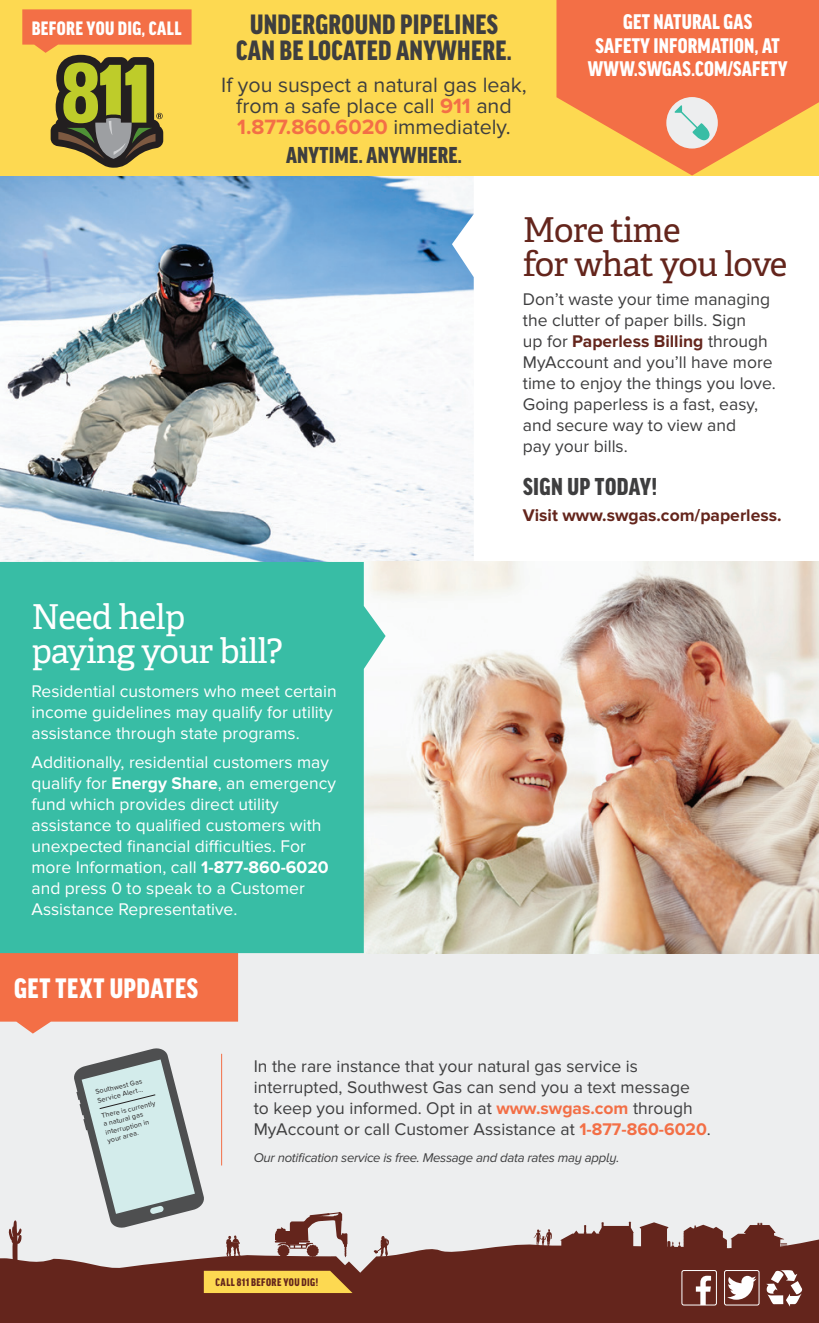
<style>
.page{position:relative;width:819px;height:1323px;background:#fff}
.page>*{position:absolute;margin:0;border:0;box-sizing:border-box;transform-origin:0 0}
.t1{font:34.3px/34.3px "Adelle";letter-spacing:-.025em;color:#fff}
.t2{font:34.3px/34.3px "Adelle";letter-spacing:-.03em;color:#64251c}
.t3{font:900 condensed 29.93px "Good Headline Pro";letter-spacing:.02em;color:#fff}
.t4{font:900 condensed 29.75px/26.2px "Good Headline Pro";letter-spacing:.01em;color:#3e3e3f;text-align:center}
.t5{font:900 condensed 26.07px "Good Headline Pro";letter-spacing:.015em;color:#3e3e3f}
.t6{font:900 condensed 24.5px "Good Headline Pro";letter-spacing:.01em;color:#3e3e3f}
.t7{font:900 condensed 22.57px/23.3px "Good Headline Pro";letter-spacing:.01em;color:#fff;text-align:center}
.t8{font:21.53px/21px "Proxima Nova";color:#3e3e3f;text-align:center}
.t9{font:900 condensed 20.65px "Good Headline Pro";letter-spacing:.02em;color:#fff}
.t10{font:17.5px/21px "Proxima Nova";color:#3e3e3f}
.t11{font:17.5px/21px "Proxima Nova";color:#fff}
.t12{font:700 17.5px "Proxima Nova";color:#64251c}
.t13{font:italic 13.12px "Proxima Nova";letter-spacing:-.02em;color:#3e3e3f}
.t14{font:900 condensed 11.72px "Good Headline Pro";letter-spacing:.035em;color:#64251c}
.t15{font:7px/8.4px "Proxima Nova";color:#231f20}
.s1{font-weight:700;color:#f36f46}
.s2{font-weight:700;color:#64251c}
.s3{font-weight:700}
</style>
<div class="page">
<img style="left:0;top:176px;width:452px;height:386px">
<svg style="left:452px;top:176px;width:367px;height:386px"></svg>
<div style="left:0;top:953px;width:819px;height:336px;background:#edeeef"></div>
<svg style="left:0;top:953px;width:238px;height:81px;background:#f1815e"></svg>
<hr style="left:221px;top:1054px;width:1px;height:112px;background:#f36f46">
<svg style="left:0;top:1232px;width:819px;height:91px;fill:#64251c"></svg>
<svg style="left:560px;top:1222px;width:74px;height:28px"></svg>
<svg style="left:640px;top:1222px;width:156px;height:28px"></svg>
<svg style="left:534px;top:1229px;width:18px;height:18px"></svg>
<svg style="left:9px;top:1220px;width:13px;height:46px"></svg>
<svg style="left:275px;top:1212px;width:72px;height:45px"></svg>
<svg style="left:374px;top:1236px;width:15px;height:21px"></svg>
<div style="left:0;top:0;width:819px;height:176px;background:#fdd951"></div>
<svg style="left:556px;top:0;width:263px;height:176px;fill:#f36f46"></svg>
<svg style="left:22px;top:9px;width:170px;height:159px"></svg>
<div style="left:666px;top:97px;width:52px;height:52px;background:#edeeef;border-radius:50%"></div>
<svg style="left:675px;top:105px;width:35px;height:35px"></svg>
<div style="left:724px;top:1270px;width:35px;height:35px;border:1px solid #fff;border-radius:2px"></div>
<svg style="left:727px;top:1276px;width:29px;height:24px"></svg>
<div style="left:681px;top:1270px;width:36px;height:35px;border:1px solid #fff;border-radius:2px"></div>
<svg style="left:696px;top:1276px;width:15px;height:29px"></svg>
<svg style="left:766px;top:1270px;width:36px;height:37px"></svg>
<svg style="left:204px;top:1271px;width:149px;height:22px;background:#f1ca4c"></svg>
<svg style="left:74px;top:1048px;width:130px;height:180px"></svg>
<img style="left:386px;top:562px;width:433px;height:391px">
<div style="left:0;top:562px;width:386px;height:391px;background:#38bda5"></div>
<p class="t9" style="left:32px;top:17px;width:152px">BEFORE YOU DIG, CALL</p>
<p class="t4" style="left:236px;top:11px;width:277px">UNDERGROUND PIPELINES<br>CAN BE LOCATED ANYWHERE.</p>
<p class="t8" style="left:221px;top:74px;width:307px">If you suspect a natural gas leak, from a safe place call <span class="s1">911</span> and<br><span class="s1">1.877.860.6020</span> immediately.</p>
<p class="t6" style="left:286px;top:142px;width:178px">ANYTIME. ANYWHERE.</p>
<p class="t7" style="left:596px;top:10px;width:186px">GET NATURAL GAS<br>SAFETY INFORMATION, AT</p>
<p class="t7" style="left:588px;top:57px;width:201px">WWW.SWGAS.COM/SAFETY</p>
<p class="t2" style="left:523px;top:211px;width:266px">More time<br>for what you love</p>
<p class="t10" style="left:523px;top:289px;width:255px">Don’t waste your time managing the clutter of paper bills. Sign<br>up for <span class="s2">Paperless Billing</span> through<br>MyAccount and you’ll have more time to enjoy the things you love.<br>Going paperless is a fast, easy, and secure way to view and<br>pay your bills.</p>
<p class="t5" style="left:523px;top:473px;width:135px">SIGN UP TODAY!</p>
<p class="t12" style="left:523px;top:505px;width:260px">Visit www.swgas.com/paperless.</p>
<p class="t1" style="left:32px;top:598px;width:253px">Need help paying your bill?</p>
<p class="t11" style="left:32px;top:681px;width:307px">Residential customers who meet certain income guidelines may qualify for utility assistance through state programs.</p>
<p class="t11" style="left:32px;top:752px;width:306px">Additionally, residential customers may qualify for <span class="s3">Energy Share</span>, an emergency fund which provides direct utility assistance to qualified customers with unexpected financial difficulties. For more Information, call <span class="s3">1-877-860-6020 </span>and press 0 to speak to a Customer Assistance Representative.</p>
<p class="t3" style="left:14px;top:972px;width:185px">GET TEXT UPDATES</p>
<p class="t15" style="left:95px;top:1088px;width:49px;rotate:-14deg">Southwest Gas<br>Service Alert...</p>
<p class="t15" style="left:101px;top:1112px;width:57px;rotate:-14deg">There is currently a natural gas interruption in your area.</p>
<p class="t10" style="left:254px;top:1056px;width:459px">In the rare instance that your natural gas service is interrupted, Southwest Gas can send you a text message<br>to keep you informed. Opt in at <span class="s1">www.swgas.com</span> through MyAccount or call Customer Assistance at <span class="s1">1-877-860-6020</span>.</p>
<p class="t13" style="left:254px;top:1150px;width:367px">Our notification service is free. Message and data rates may apply.</p>
<p class="t14" style="left:216px;top:1276px;width:104px">CALL 811 BEFORE YOU DIG!</p>
</div>
